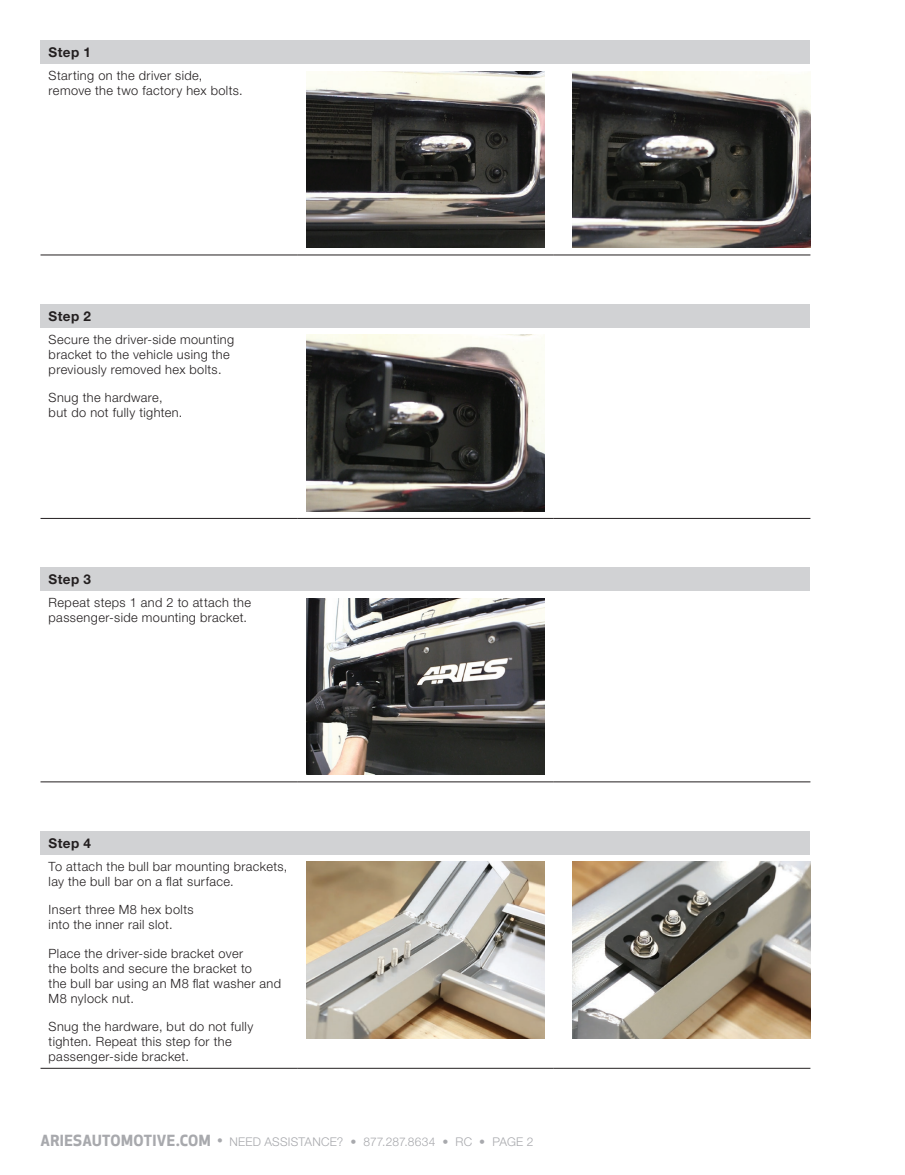
<style>
.page{position:relative;width:905px;height:1175px;background:#fff}
.page>*{position:absolute;margin:0;border:0;box-sizing:border-box;transform-origin:0 0}
.t1{font:700 13.5px "Helvetica Neue LT Std";letter-spacing:.03em;color:#231f20}
.t2{font:300 12.75px/15px "Helvetica Neue LT Std";letter-spacing:.03em;color:#231f20}
.t3{font:300 12px "Helvetica Neue LT Std";letter-spacing:.02em;color:#a8a9ad}
.s1{font-family:"Apex New";font-weight:700;font-size:15px}
.s2{font-family:"Apex New";font-weight:500;font-size:15px}
</style>
<div class="page">
<div style="left:40px;top:40px;width:770px;height:24px;background:#d1d2d4"></div>
<hr style="left:40px;top:254px;width:257px;height:1px;background:#231f20">
<hr style="left:297px;top:254px;width:257px;height:1px;background:#231f20">
<hr style="left:554px;top:254px;width:256px;height:1px;background:#231f20">
<img style="left:306px;top:71px;width:239px;height:177px">
<img style="left:572px;top:71px;width:238px;height:177px">
<div style="left:40px;top:304px;width:770px;height:24px;background:#d1d2d4"></div>
<hr style="left:40px;top:518px;width:257px;height:1px;background:#231f20">
<hr style="left:297px;top:518px;width:257px;height:1px;background:#231f20">
<hr style="left:554px;top:518px;width:256px;height:1px;background:#231f20">
<img style="left:306px;top:335px;width:239px;height:176px">
<div style="left:40px;top:567px;width:770px;height:24px;background:#d1d2d4"></div>
<hr style="left:40px;top:781px;width:257px;height:1px;background:#231f20">
<hr style="left:297px;top:781px;width:257px;height:1px;background:#231f20">
<hr style="left:554px;top:781px;width:256px;height:1px;background:#231f20">
<img style="left:306px;top:598px;width:239px;height:177px">
<div style="left:40px;top:831px;width:770px;height:23px;background:#d1d2d4"></div>
<hr style="left:40px;top:1067px;width:257px;height:1px;background:#231f20">
<hr style="left:297px;top:1067px;width:257px;height:1px;background:#231f20">
<hr style="left:554px;top:1067px;width:256px;height:1px;background:#231f20">
<img style="left:306px;top:861px;width:239px;height:177px">
<img style="left:572px;top:861px;width:238px;height:177px">
<p class="t1" style="left:49px;top:44px;width:44px">Step 1</p>
<p class="t2" style="left:49px;top:68px;width:195px">Starting on the driver side, remove the two factory hex bolts.</p>
<p class="t1" style="left:49px;top:307px;width:44px">Step 2</p>
<p class="t2" style="left:49px;top:331px;width:187px">Secure the driver-side mounting bracket to the vehicle using the previously removed hex bolts.</p>
<p class="t2" style="left:49px;top:390px;width:135px">Snug the hardware, but do not fully tighten.</p>
<p class="t1" style="left:49px;top:571px;width:44px">Step 3</p>
<p class="t2" style="left:49px;top:595px;width:204px">Repeat steps 1 and 2 to attach the passenger-side mounting bracket.</p>
<p class="t1" style="left:49px;top:834px;width:44px">Step 4</p>
<p class="t2" style="left:49px;top:858px;width:240px">To attach the bull bar mounting brackets, lay the bull bar on a flat surface.</p>
<p class="t2" style="left:49px;top:902px;width:146px">Insert three M8 hex bolts into the inner rail slot.</p>
<p class="t2" style="left:49px;top:945px;width:234px">Place the driver-side bracket over<br>the bolts and secure the bracket to<br>the bull bar using an M8 flat washer and<br>M8 nylock nut.</p>
<p class="t2" style="left:49px;top:1018px;width:206px">Snug the hardware, but do not fully tighten. Repeat this step for the passenger-side bracket.</p>
<p class="t3" style="left:40px;top:1134px;width:494px"><span class="s1">ARIESAUTOMOTIVE.COM</span> <span class="s2">•</span> NEED ASSISTANCE? • 877.287.8634 • RC • PAGE 2</p>
</div>
